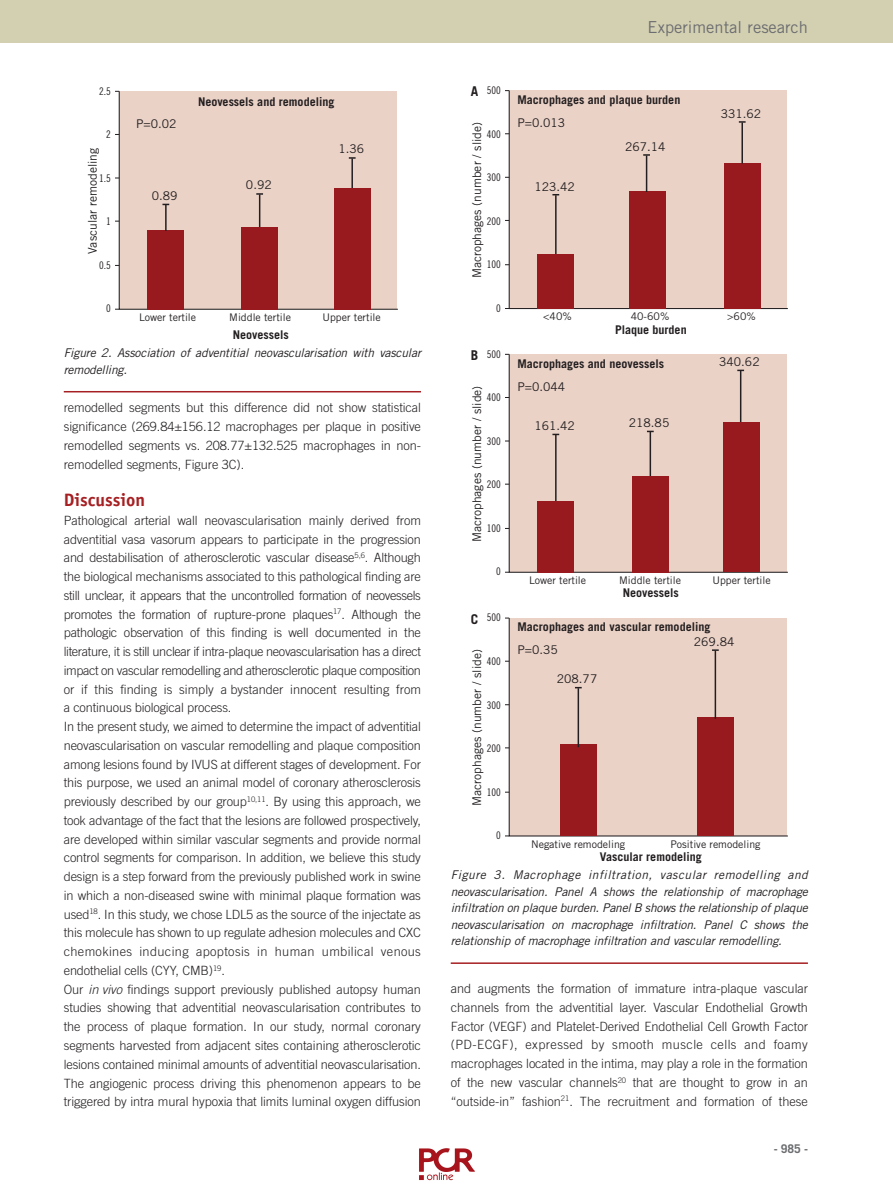
<style>
.page{position:relative;width:893px;height:1191px;background:#fff}
.page>*{position:absolute;margin:0;border:0;box-sizing:border-box;transform-origin:0 0}
.t1{font:700 18px "Officina Sans Std";color:#a62023}
.t2{font:16.5px "Trade Gothic LT Std";color:#6c6d70}
.t3{font:700 13.5px "Trade Gothic LT Std";color:#231f20}
.t4{font:300 12.75px/18.8px "Trade Gothic LT Std";letter-spacing:-.01em;color:#231f20;text-align:justify}
.t5{font:italic 12px/16.5px "Trade Gothic LT Std";letter-spacing:-.01em;color:#231f20}
.t6{font:12px "Trade Gothic LT Std";color:#231f20}
.t7{font:700 12px "Trade Gothic LT Std";color:#231f20}
.t8{font:700 12px "Trade Gothic LT Std";color:#6c6d70}
.t9{font:10.5px "Trade Gothic LT Std";color:#231f20}
.t10{font:10.5px "Trade Gothic LT Std Cn 18";color:#231f20}
.s1{font-style:italic}
</style>
<div class="page">
<div style="left:0;top:0;width:893px;height:43px;background:#d3d0b2"></div>
<hr style="left:64px;top:391px;width:357px;height:1px;background:#a62023">
<div style="left:118px;top:90px;width:280px;height:220px;background:#ebd2c7"></div>
<div style="left:147px;top:230px;width:37px;height:79px;background:#981a1e"></div>
<div style="left:241px;top:227px;width:37px;height:82px;background:#981a1e"></div>
<div style="left:334px;top:188px;width:37px;height:121px;background:#981a1e"></div>
<hr style="left:165px;top:205px;width:2px;height:26px;background:#231f20">
<hr style="left:451px;top:962px;width:357px;height:2px;background:#a62023">
<div style="left:508px;top:90px;width:280px;height:219px;background:#ebd2c7"></div>
<div style="left:537px;top:254px;width:37px;height:54px;background:#981a1e"></div>
<div style="left:629px;top:191px;width:37px;height:117px;background:#981a1e"></div>
<div style="left:723px;top:163px;width:37px;height:145px;background:#981a1e"></div>
<svg style="left:82px;top:353px;width:706px;height:484px"></svg>
<hr style="left:646px;top:155px;width:1px;height:37px;background:#231f20">
<svg style="left:643px;top:154px;width:7px;height:2px"></svg>
<hr style="left:741px;top:122px;width:2px;height:41px;background:#231f20">
<svg style="left:739px;top:121px;width:7px;height:2px"></svg>
<img style="left:419px;top:1148px;width:56px;height:33px">
<p class="t2" style="left:648px;top:18px;width:162px">Experimental research</p>
<p class="t10" style="left:99px;top:85px;width:13px">2.5</p>
<p class="t10" style="left:106px;top:128px;width:6px">2</p>
<p class="t10" style="left:99px;top:172px;width:13px">1.5</p>
<p class="t10" style="left:106px;top:215px;width:6px">1</p>
<p class="t10" style="left:99px;top:259px;width:13px">0.5</p>
<p class="t10" style="left:106px;top:302px;width:6px">0</p>
<p class="t6" style="left:88px;top:254px;width:107px;rotate:-90deg">Vascular remodeling</p>
<p class="t6" style="left:136px;top:119px;width:42px">P=0.02</p>
<p class="t6" style="left:152px;top:192px;width:27px">0.89</p>
<p class="t7" style="left:198px;top:98px;width:138px">Neovessels and remodeling</p>
<p class="t6" style="left:246px;top:180px;width:27px">0.92</p>
<p class="t6" style="left:338px;top:144px;width:27px">1.36</p>
<p class="t9" style="left:139px;top:313px;width:59px">Lower tertile</p>
<p class="t9" style="left:229px;top:313px;width:63px">Middle tertile</p>
<p class="t9" style="left:322px;top:313px;width:60px">Upper tertile</p>
<p class="t7" style="left:233px;top:330px;width:58px">Neovessels</p>
<p class="t10" style="left:487px;top:84px;width:16px">500</p>
<p class="t10" style="left:487px;top:128px;width:16px">400</p>
<p class="t10" style="left:487px;top:171px;width:16px">300</p>
<p class="t10" style="left:487px;top:215px;width:16px">200</p>
<p class="t10" style="left:487px;top:258px;width:16px">100</p>
<p class="t10" style="left:496px;top:302px;width:6px">0</p>
<p class="t3" style="left:471px;top:87px;width:9px">A</p>
<p class="t6" style="left:472px;top:278px;width:158px;rotate:-90deg">Macrophages (number / slide)</p>
<p class="t7" style="left:517px;top:95px;width:164px">Macrophages and plaque burden</p>
<p class="t6" style="left:517px;top:118px;width:49px">P=0.013</p>
<p class="t6" style="left:534px;top:182px;width:42px">123.42</p>
<p class="t6" style="left:625px;top:142px;width:42px">267.14</p>
<p class="t6" style="left:721px;top:109px;width:42px">331.62</p>
<p class="t9" style="left:543px;top:313px;width:30px">&lt;40%</p>
<p class="t9" style="left:631px;top:313px;width:40px">40-60%</p>
<p class="t9" style="left:727px;top:313px;width:30px">&gt;60%</p>
<p class="t7" style="left:615px;top:325px;width:73px">Plaque burden</p>
<p class="t5" style="left:64px;top:346px;width:359px">Figure 2. Association of adventitial neovascularisation with vascular remodelling.</p>
<p class="t4" style="left:64px;top:399px;width:359px">remodelled segments but this difference did not show statistical significance (269.84±156.12 macrophages per plaque in positive remodelled segments vs. 208.77±132.525 macrophages in non&shy;remodelled segments, Figure 3C).</p>
<h1 class="t1" style="left:64px;top:493px;width:83px">Discussion</h1>
<p class="t4" style="left:64px;top:512px;width:359px;text-align:left">Pathological arterial wall neovascularisation mainly derived from adventitial vasa vasorum appears to participate in the progression and destabilisation of atherosclerotic vascular disease<sup>5,6</sup>. Although the biological mechanisms associated to this pathological finding are still unclear, it appears that the uncontrolled formation of neovessels promotes the formation of rupture-prone plaques<sup>17</sup>. Although the pathologic observation of this finding is well documented in the literature, it is still unclear if intra-plaque neovascularisation has a direct impact on vascular remodelling and atherosclerotic plaque composition or if this finding is simply a bystander innocent resulting from a continuous biological process.<br>In the present study, we aimed to determine the impact of adventitial neovascularisation on vascular remodelling and plaque composition among lesions found by IVUS at different stages of development. For this purpose, we used an animal model of coronary atherosclerosis previously described by our group<sup>10,11</sup>. By using this approach, we took advantage of the fact that the lesions are followed prospectively, are developed within similar vascular segments and provide normal control segments for comparison. In addition, we believe this study design is a step forward from the previously published work in swine in which a non-diseased swine with minimal plaque formation was used<sup>18</sup>. In this study, we chose LDL5 as the source of the injectate as this molecule has shown to up regulate adhesion molecules and CXC chemokines inducing apoptosis in human umbilical venous endothelial cells (CYY, CMB)<sup>19</sup>.<br>Our <span class="s1">in vivo</span> findings support previously published autopsy human studies showing that adventitial neovascularisation contributes to the process of plaque formation. In our study, normal coronary segments harvested from adjacent sites containing atherosclerotic lesions contained minimal amounts of adventitial neovascularisation.<br>The angiogenic process driving this phenomenon appears to be triggered by intra mural hypoxia that limits luminal oxygen diffusion</p>
<p class="t10" style="left:487px;top:348px;width:16px">500</p>
<p class="t10" style="left:487px;top:391px;width:16px">400</p>
<p class="t10" style="left:487px;top:435px;width:16px">300</p>
<p class="t10" style="left:487px;top:478px;width:16px">200</p>
<p class="t10" style="left:487px;top:522px;width:16px">100</p>
<p class="t10" style="left:496px;top:565px;width:6px">0</p>
<p class="t3" style="left:471px;top:350px;width:9px">B</p>
<p class="t6" style="left:472px;top:542px;width:158px;rotate:-90deg">Macrophages (number / slide)</p>
<p class="t10" style="left:487px;top:611px;width:16px">500</p>
<p class="t10" style="left:487px;top:655px;width:16px">400</p>
<p class="t10" style="left:487px;top:698px;width:16px">300</p>
<p class="t10" style="left:487px;top:742px;width:16px">200</p>
<p class="t10" style="left:487px;top:785px;width:16px">100</p>
<p class="t10" style="left:496px;top:829px;width:6px">0</p>
<p class="t3" style="left:471px;top:614px;width:9px">C</p>
<p class="t6" style="left:472px;top:806px;width:158px;rotate:-90deg">Macrophages (number / slide)</p>
<p class="t7" style="left:517px;top:359px;width:148px">Macrophages and neovessels</p>
<p class="t6" style="left:517px;top:382px;width:49px">P=0.044</p>
<p class="t6" style="left:534px;top:421px;width:42px">161.42</p>
<p class="t6" style="left:629px;top:418px;width:42px">218.85</p>
<p class="t6" style="left:719px;top:357px;width:42px">340.62</p>
<p class="t9" style="left:529px;top:576px;width:59px">Lower tertile</p>
<p class="t9" style="left:619px;top:576px;width:63px">Middle tertile</p>
<p class="t9" style="left:712px;top:576px;width:60px">Upper tertile</p>
<p class="t7" style="left:623px;top:588px;width:58px">Neovessels</p>
<p class="t7" style="left:517px;top:623px;width:194px">Macrophages and vascular remodeling</p>
<p class="t6" style="left:694px;top:637px;width:42px">269.84</p>
<p class="t6" style="left:517px;top:646px;width:42px">P=0.35</p>
<p class="t6" style="left:557px;top:675px;width:42px">208.77</p>
<p class="t9" style="left:531px;top:840px;width:96px">Negative remodeling</p>
<p class="t9" style="left:670px;top:840px;width:91px">Positive remodeling</p>
<p class="t7" style="left:600px;top:852px;width:104px">Vascular remodeling</p>
<p class="t5" style="left:451px;top:868px;width:359px;text-align:justify">Figure 3. Macrophage infiltration, vascular remodelling and neovascularisation. Panel A shows the relationship of macrophage infiltration on plaque burden. Panel B shows the relationship of plaque neovascularisation on macrophage infiltration. Panel C shows the relationship of macrophage infiltration and vascular remodelling.</p>
<p class="t4" style="left:451px;top:980px;width:359px">and augments the formation of immature intra-plaque vascular channels from the adventitial layer. Vascular Endothelial Growth Factor (VEGF) and Platelet-Derived Endothelial Cell Growth Factor (PD-ECGF), expressed by smooth muscle cells and foamy macrophages located in the intima, may play a role in the formation of the new vascular channels<sup>20</sup> that are thought to grow in an “outside-in” fashion<sup>21</sup>. The recruitment and formation of these</p>
<p class="t8" style="left:774px;top:1144px;width:36px">- 985 -</p>
</div>
